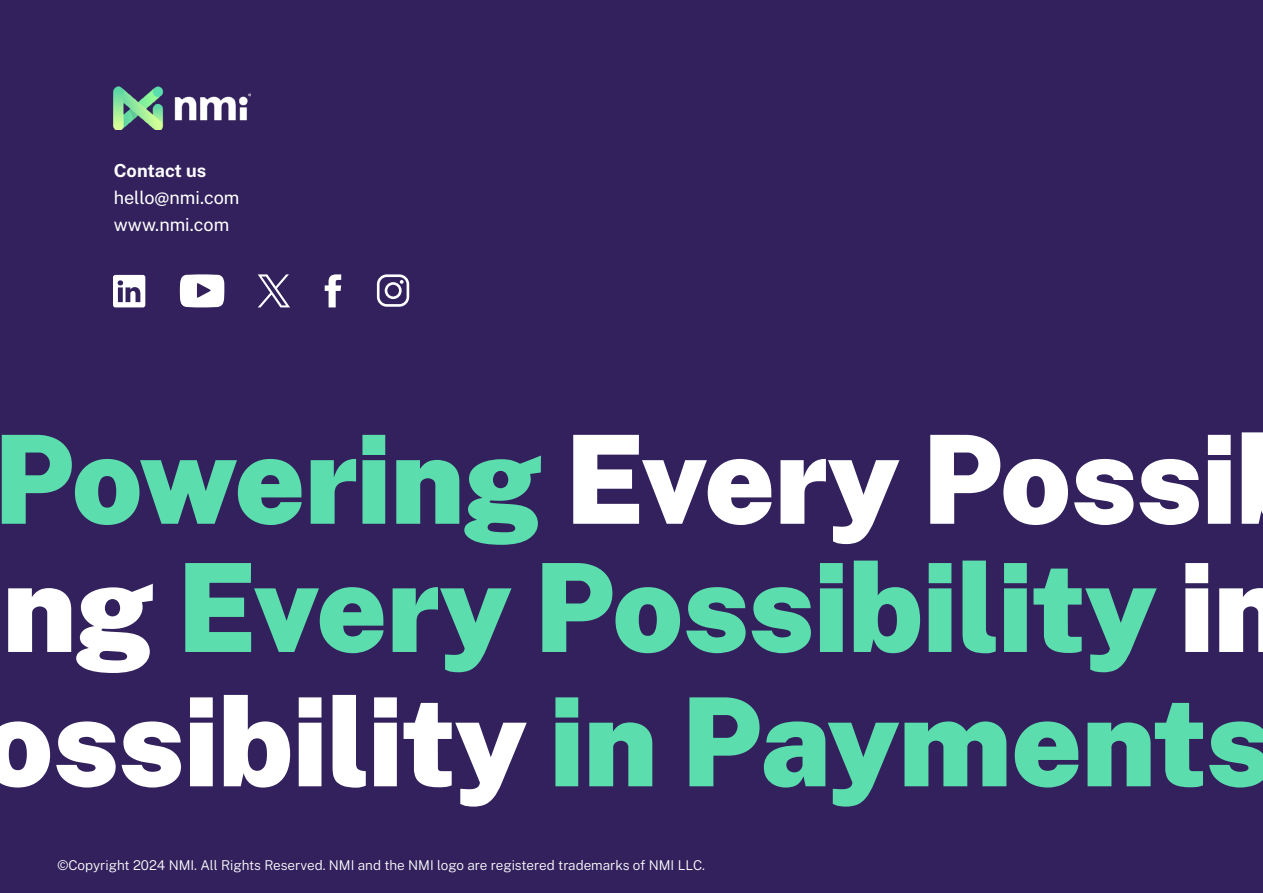
<style>
.page{position:relative;width:1263px;height:893px;background:#32215d}
.page>*{position:absolute;margin:0;border:0;box-sizing:border-box;transform-origin:0 0}
.t1{font:900 123px/131.2px "Public Sans";letter-spacing:-.01em;color:#5cddad}
.t2{font:18px/27px "Public Sans";color:#fff}
.t3{font:700 18px "Public Sans";color:#fff}
.t4{font:300 13.5px "Public Sans";color:#fff}
.s1{color:#fff}
</style>
<div class="page">
<svg style="left:258px;top:274px;width:32px;height:33px"></svg>
<svg style="left:325px;top:274px;width:16px;height:33px"></svg>
<svg style="left:377px;top:274px;width:32px;height:33px"></svg>
<svg style="left:180px;top:274px;width:45px;height:33px"></svg>
<svg style="left:113px;top:275px;width:32px;height:32px"></svg>
<img style="left:114px;top:86px;width:137px;height:44px">
<h2 class="t3" style="left:114px;top:157px;width:94px">Contact us</h2>
<h2 class="t2" style="left:114px;top:183px;width:127px">hello@nmi.com www.nmi.com</h2>
<h1 class="t1" style="left:-18px;top:403px;width:1307px">Powering <span class="s1">Every Possi ng</span> Every Possibility <span class="s1">in ossibility</span> in Payments</h1>
<p class="t4" style="left:57px;top:856px;width:649px">©Copyright 2024 NMI. All Rights Reserved. NMI and the NMI logo are registered trademarks of NMI LLC.</p>
</div>
